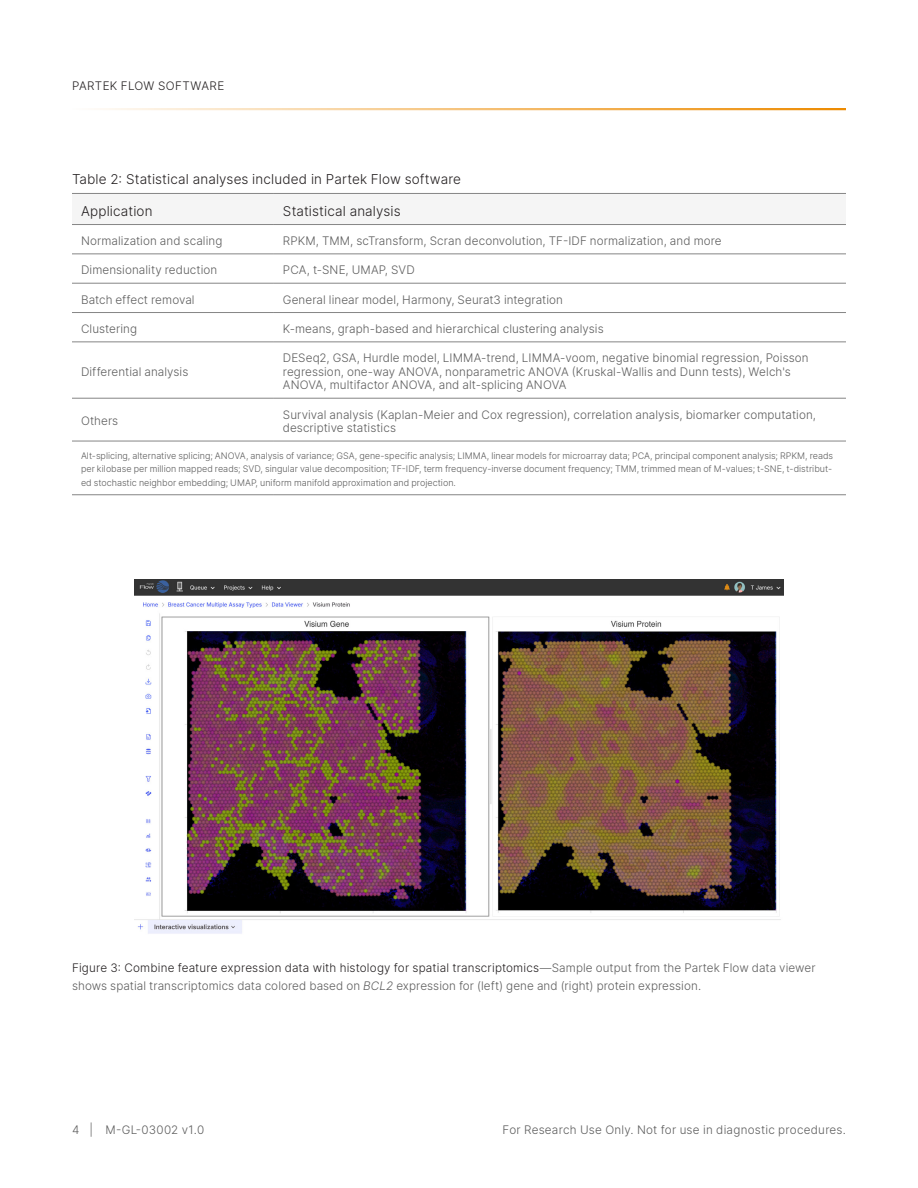
<style>
.page{position:relative;width:918px;height:1188px;background:#fff}
.page>*{position:absolute;margin:0;border:0;box-sizing:border-box;transform-origin:0 0}
.Header_Row_A_Left_Align{font:300 13.5px "Inter";letter-spacing:.01em;color:#231f20}
.Body_Row_Left_Align{font:300 11.7px/13.5px "Inter";letter-spacing:.01em;color:#5c5c5c}
.t1{font:300 11.7px "Inter";letter-spacing:.03em;color:#231f20}
.Table_Footnote{font:300 9px/13.5px "Inter";color:#5c5c5c;text-align:justify}
.s1{color:#231f20}
.s2{font-style:italic}
</style>
<div class="page">
<hr style="left:72px;top:108px;width:774px;height:2px;background:#ed8b00">
<hr style="left:72px;top:193px;width:202px;height:1px;background:#858585">
<hr style="left:274px;top:193px;width:572px;height:1px;background:#858585">
<hr style="left:72px;top:224px;width:202px;height:1px;background:#858585">
<hr style="left:274px;top:224px;width:572px;height:1px;background:#858585">
<hr style="left:72px;top:253px;width:202px;height:1px;background:#858585">
<hr style="left:274px;top:253px;width:572px;height:1px;background:#858585">
<hr style="left:72px;top:283px;width:202px;height:1px;background:#858585">
<hr style="left:274px;top:283px;width:572px;height:1px;background:#858585">
<hr style="left:72px;top:312px;width:202px;height:1px;background:#858585">
<hr style="left:274px;top:312px;width:572px;height:1px;background:#858585">
<hr style="left:72px;top:341px;width:202px;height:1px;background:#858585">
<hr style="left:274px;top:341px;width:572px;height:1px;background:#858585">
<hr style="left:72px;top:398px;width:202px;height:1px;background:#858585">
<hr style="left:274px;top:398px;width:572px;height:1px;background:#858585">
<hr style="left:72px;top:441px;width:202px;height:1px;background:#858585">
<hr style="left:274px;top:441px;width:572px;height:1px;background:#858585">
<hr style="left:72px;top:494px;width:202px;height:1px;background:#858585">
<hr style="left:274px;top:494px;width:572px;height:1px;background:#858585">
<img style="left:134px;top:580px;width:650px;height:354px">
<p class="t1" style="left:72px;top:77px;width:154px">PARTEK FLOW SOFTWARE</p>
<p class="Header_Row_A_Left_Align" style="left:72px;top:170px;width:391px">Table 2: Statistical analyses included in Partek Flow software</p>
<p class="Header_Row_A_Left_Align" style="left:81px;top:201px;width:73px">Application</p>
<p class="Header_Row_A_Left_Align" style="left:283px;top:201px;width:119px">Statistical analysis</p>
<p class="Body_Row_Left_Align" style="left:81px;top:234px;width:143px">Normalization and scaling</p>
<p class="Body_Row_Left_Align" style="left:283px;top:234px;width:440px">RPKM, TMM, scTransform, Scran deconvolution, TF-IDF normalization, and more</p>
<p class="Body_Row_Left_Align" style="left:81px;top:263px;width:138px">Dimensionality reduction</p>
<p class="Body_Row_Left_Align" style="left:283px;top:263px;width:133px">PCA, t-SNE, UMAP, SVD</p>
<p class="Body_Row_Left_Align" style="left:81px;top:292px;width:115px">Batch effect removal</p>
<p class="Body_Row_Left_Align" style="left:283px;top:292px;width:282px">General linear model, Harmony, Seurat3 integration</p>
<p class="Body_Row_Left_Align" style="left:81px;top:322px;width:58px">Clustering</p>
<p class="Body_Row_Left_Align" style="left:283px;top:322px;width:322px">K-means, graph-based and hierarchical clustering analysis</p>
<p class="Body_Row_Left_Align" style="left:81px;top:365px;width:109px">Differential analysis</p>
<p class="Body_Row_Left_Align" style="left:283px;top:351px;width:527px">DESeq2, GSA, Hurdle model, LIMMA-trend, LIMMA-voom, negative binomial regression, Poisson regression, one-way ANOVA, nonparametric ANOVA (Kruskal-Wallis and Dunn tests), Welch's<br>ANOVA, multifactor ANOVA, and alt-splicing ANOVA</p>
<p class="Body_Row_Left_Align" style="left:81px;top:414px;width:39px">Others</p>
<p class="Body_Row_Left_Align" style="left:283px;top:407px;width:535px">Survival analysis (Kaplan-Meier and Cox regression), correlation analysis, biomarker computation, descriptive statistics</p>
<p class="Table_Footnote" style="left:81px;top:449px;width:754px">Alt-splicing, alternative splicing; ANOVA, analysis of variance; GSA, gene-specific analysis; LIMMA, linear models for microarray data; PCA, principal component analysis; RPKM, reads per kilobase per million mapped reads; SVD, singular value decomposition; TF-IDF, term frequency-inverse document frequency; TMM, trimmed mean of M-values; t-SNE, t-distribut&shy;ed stochastic neighbor embedding; UMAP, uniform manifold approximation and projection.</p>
<p class="Body_Row_Left_Align" style="left:72px;top:959px;width:745px;line-height:18px"><span class="s1">Figure 3: Combine feature expression data with histology for spatial transcriptomics</span>—Sample output from the Partek Flow data viewer shows spatial transcriptomics data colored based on <span class="s2">BCL2</span> expression for (left) gene and (right) protein expression.</p>
<p class="Body_Row_Left_Align" style="left:72px;top:1123px;width:134px">4 | M-GL-03002 v1.0</p>
<p class="Body_Row_Left_Align" style="left:502px;top:1123px;width:345px">For Research Use Only. Not for use in diagnostic procedures.</p>
</div>
